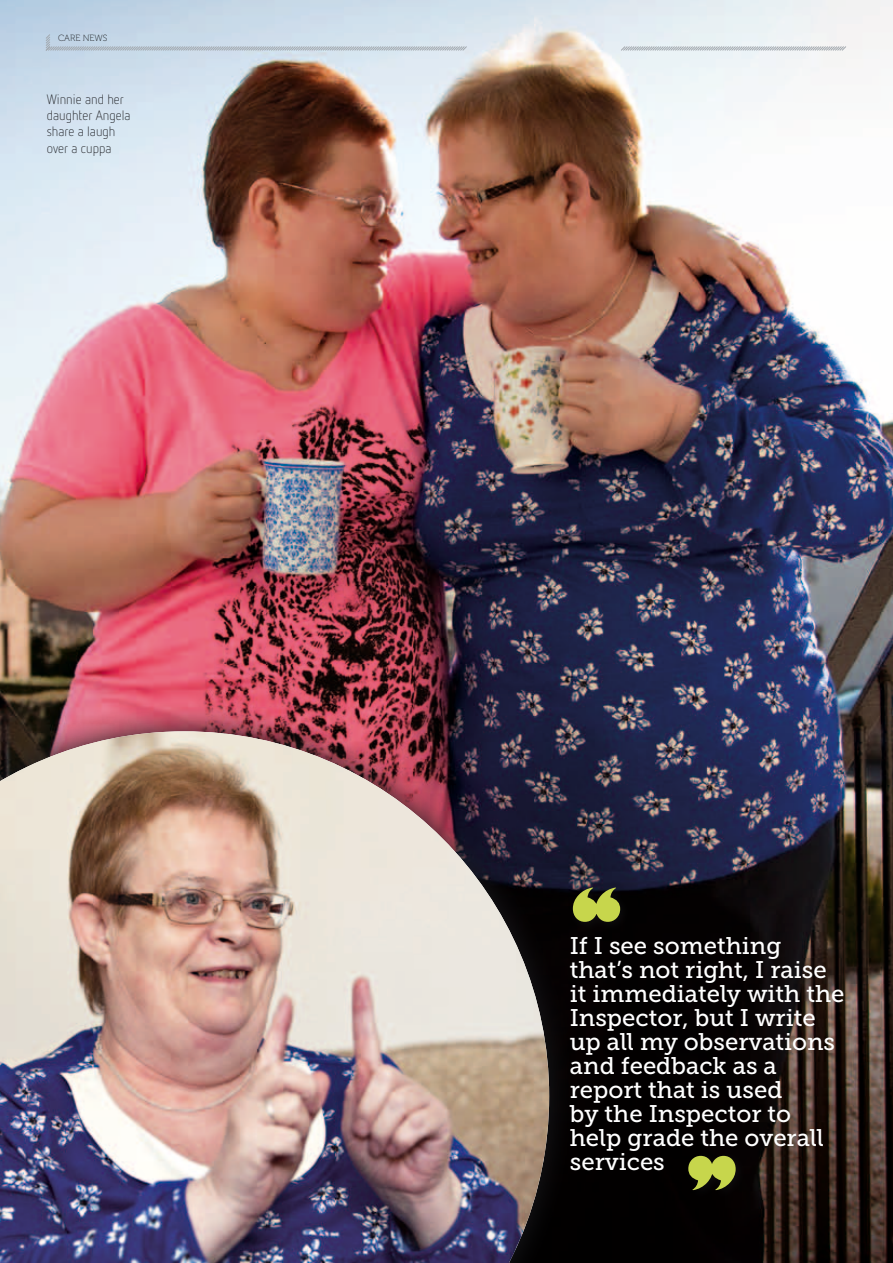
<style>
.page{position:relative;width:893px;height:1263px;background:#fff}
.page>*{position:absolute;margin:0;border:0;box-sizing:border-box;transform-origin:0 0}
.t1{font:24px/24px "Museo Slab 500";color:#fff}
.t2{font:300 13.5px/16.2px "Netto OT";color:#1b1c20}
.t3{font:9px "Museo 100";color:#1b1c20}
</style>
<div class="page">
<img style="left:0;top:0;width:893px;height:1263px">
<svg style="left:620px;top:45px;width:227px;height:7px;background:#d3d9dc"></svg>
<svg style="left:45px;top:33px;width:423px;height:19px;background:#c8d6e3"></svg>
<div style="left:0;top:703px;width:577px;height:560px;background:#1b1c20;opacity:.94"></div>
<img style="left:0;top:731px;width:549px;height:532px">
<div style="left:568px;top:883px;width:63px;height:49px;background:#1b1c20;opacity:.4"></div>
<svg style="left:573px;top:887px;width:47px;height:35px;background:#8a9439"></svg>
<div style="left:683px;top:1151px;width:64px;height:50px;background:#050101"></div>
<svg style="left:688px;top:1156px;width:48px;height:34px"></svg>
<p class="t3" style="left:58px;top:33px;width:51px">CARE NEWS</p>
<p class="t2" style="left:47px;top:91px;width:85px">Winnie and her daughter Angela share a laugh over a cuppa</p>
<p class="t1" style="left:570px;top:933px;width:276px">If I see something that’s not right, I raise it immediately with the<br>Inspector, but I write up all my observations and feedback as a report that is used<br>by the Inspector to help grade the overall services</p>
</div>
